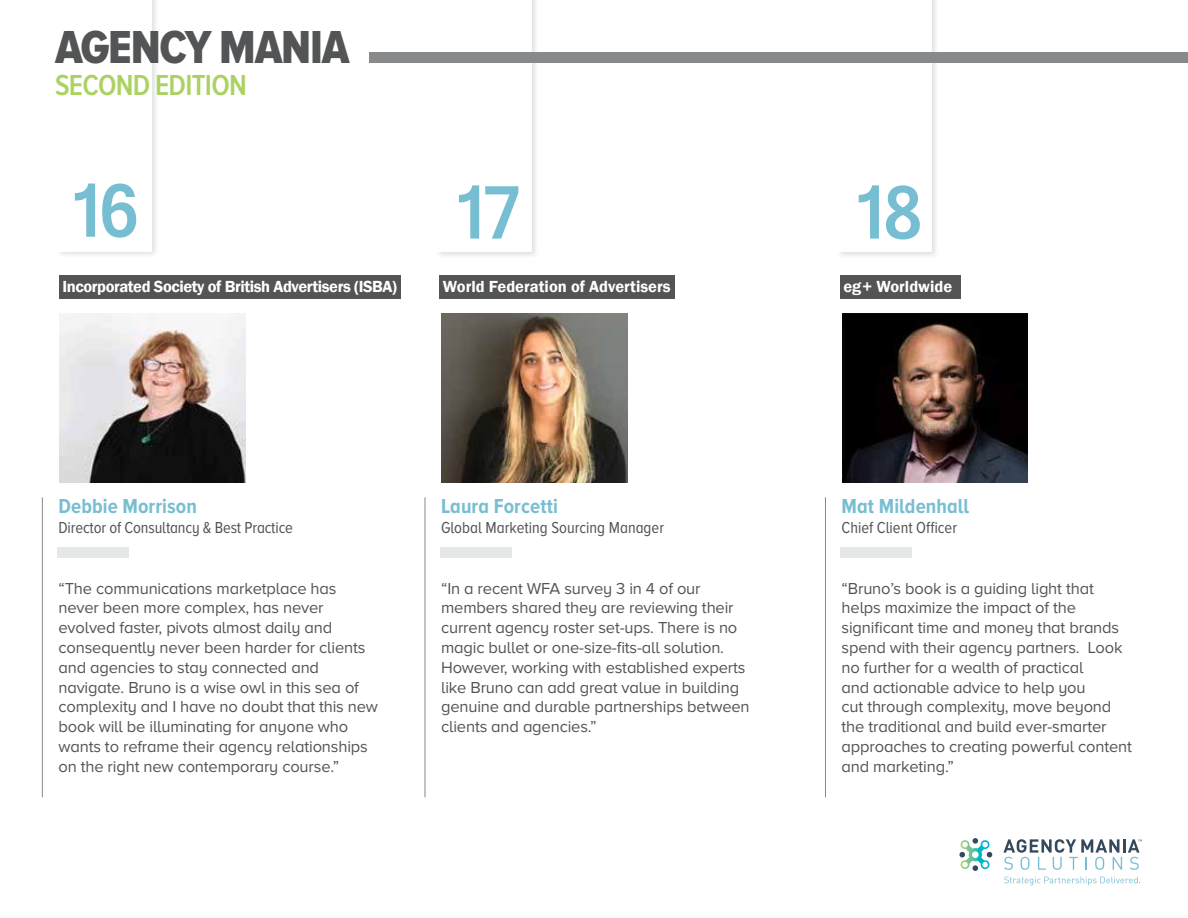
<style>
.page{position:relative;width:1188px;height:918px;background:#fff}
.page>*{position:absolute;margin:0;border:0;box-sizing:border-box;transform-origin:0 0}
.t1{font:700 79.2px "Gautami";color:#78bed2;scale:.91 1}
.t2{font:48px "Proxima Nova A Cond Extrabld";letter-spacing:-.025em;color:#535455}
.t3{font:600 30px "Proxima Nova A Cond";letter-spacing:-.025em;color:#abd261}
.t4{font:700 21px "Proxima Nova A Cond";letter-spacing:.005em;color:#78bed2}
.t5{font:16.5px/19.8px "Proxima Nova A";letter-spacing:-.01em;color:#535455}
.t6{font:16.5px "Proxima Nova A Cond";color:#535455}
.t7{font:600 16.5px "Franklin Gothic";letter-spacing:-.025em;color:#fff}
.t8{font:600 16.5px "Franklin Gothic";color:#fff}
</style>
<div class="page">
<div style="left:59px;top:275px;width:342px;height:24px;background:#535455"></div>
<div style="left:56px;top:0;width:103px;height:259px;background:#87898b;opacity:.28"></div>
<div style="left:59px;top:0;width:93px;height:252px;background:#fff"></div>
<div style="left:55px;top:0;width:18px;height:252px;background:#fff"></div>
<div style="left:57px;top:547px;width:72px;height:11px;background:#e5e8e8"></div>
<hr style="left:42px;top:497px;width:1px;height:300px;background:#87898b">
<img style="left:59px;top:314px;width:186px;height:168px">
<div style="left:440px;top:275px;width:235px;height:24px;background:#535455"></div>
<div style="left:840px;top:275px;width:120px;height:24px;background:#535455"></div>
<div style="left:436px;top:0;width:103px;height:259px;background:#87898b;opacity:.28"></div>
<div style="left:439px;top:0;width:93px;height:252px;background:#fff"></div>
<div style="left:435px;top:0;width:18px;height:252px;background:#fff"></div>
<div style="left:836px;top:0;width:103px;height:259px;background:#87898b;opacity:.28"></div>
<div style="left:839px;top:0;width:93px;height:252px;background:#fff"></div>
<div style="left:835px;top:0;width:18px;height:252px;background:#fff"></div>
<div style="left:440px;top:547px;width:72px;height:11px;background:#e5e8e8"></div>
<div style="left:841px;top:547px;width:71px;height:11px;background:#e5e8e8"></div>
<hr style="left:425px;top:497px;width:1px;height:300px;background:#87898b">
<hr style="left:825px;top:497px;width:1px;height:300px;background:#87898b">
<img style="left:442px;top:314px;width:185px;height:168px">
<img style="left:842px;top:314px;width:186px;height:168px">
<hr style="left:1123px;top:839px;width:3px;height:14px;background:#35495d">
<svg style="left:1003px;top:839px;width:119px;height:31px"></svg>
<div style="left:986px;top:852px;width:7px;height:6px;background:#35495d;border-radius:50%"></div>
<svg style="left:959px;top:838px;width:31px;height:33px"></svg>
<svg style="left:1004px;top:877px;width:136px;height:8px"></svg>
<svg style="left:1128px;top:839px;width:14px;height:31px"></svg>
<div style="left:369px;top:52px;width:819px;height:11px;background:#87898b"></div>
<h2 class="t2" style="left:55px;top:20px;width:296px">AGENCY MANIA</h2>
<h3 class="t3" style="left:55px;top:68px;width:193px">SECOND EDITION</h3>
<h1 class="t1" style="left:67px;top:163px;width:80px">16</h1>
<p class="t7" style="left:63px;top:276px;width:336px">Incorporated Society of British Advertisers (ISBA)</p>
<h1 class="t1" style="left:451px;top:165px;width:78px">17</h1>
<h1 class="t1" style="left:851px;top:165px;width:80px">18</h1>
<p class="t8" style="left:443px;top:276px;width:229px">World Federation of Advertisers</p>
<p class="t8" style="left:843px;top:276px;width:110px">eg+ Worldwide</p>
<p class="t4" style="left:58px;top:494px;width:140px">Debbie Morrison</p>
<p class="t6" style="left:58px;top:518px;width:236px">Director of Consultancy &amp; Best Practice</p>
<p class="t5" style="left:58px;top:578px;width:321px">“The communications marketplace has never been more complex, has never evolved faster, pivots almost daily and consequently never been harder for clients and agencies to stay connected and navigate. Bruno is a wise owl in this sea of complexity and I have no doubt that this new book will be illuminating for anyone who wants to reframe their agency relationships on the right new contemporary course.”</p>
<p class="t4" style="left:441px;top:494px;width:118px">Laura Forcetti</p>
<p class="t6" style="left:441px;top:518px;width:225px">Global Marketing Sourcing Manager</p>
<p class="t4" style="left:842px;top:494px;width:129px">Mat Mildenhall</p>
<p class="t6" style="left:842px;top:518px;width:117px">Chief Client Officer</p>
<p class="t5" style="left:441px;top:578px;width:310px">“In a recent WFA survey 3 in 4 of our members shared they are reviewing their current agency roster set-ups. There is no magic bullet or one-size-fits-all solution.<br>However, working with established experts like Bruno can add great value in building genuine and durable partnerships between clients and agencies.”</p>
<p class="t5" style="left:842px;top:578px;width:292px">“Bruno’s book is a guiding light that helps maximize the impact of the significant time and money that brands spend with their agency partners. Look no further for a wealth of practical<br>and actionable advice to help you<br>cut through complexity, move beyond the traditional and build ever-smarter approaches to creating powerful content and marketing.”</p>
</div>
